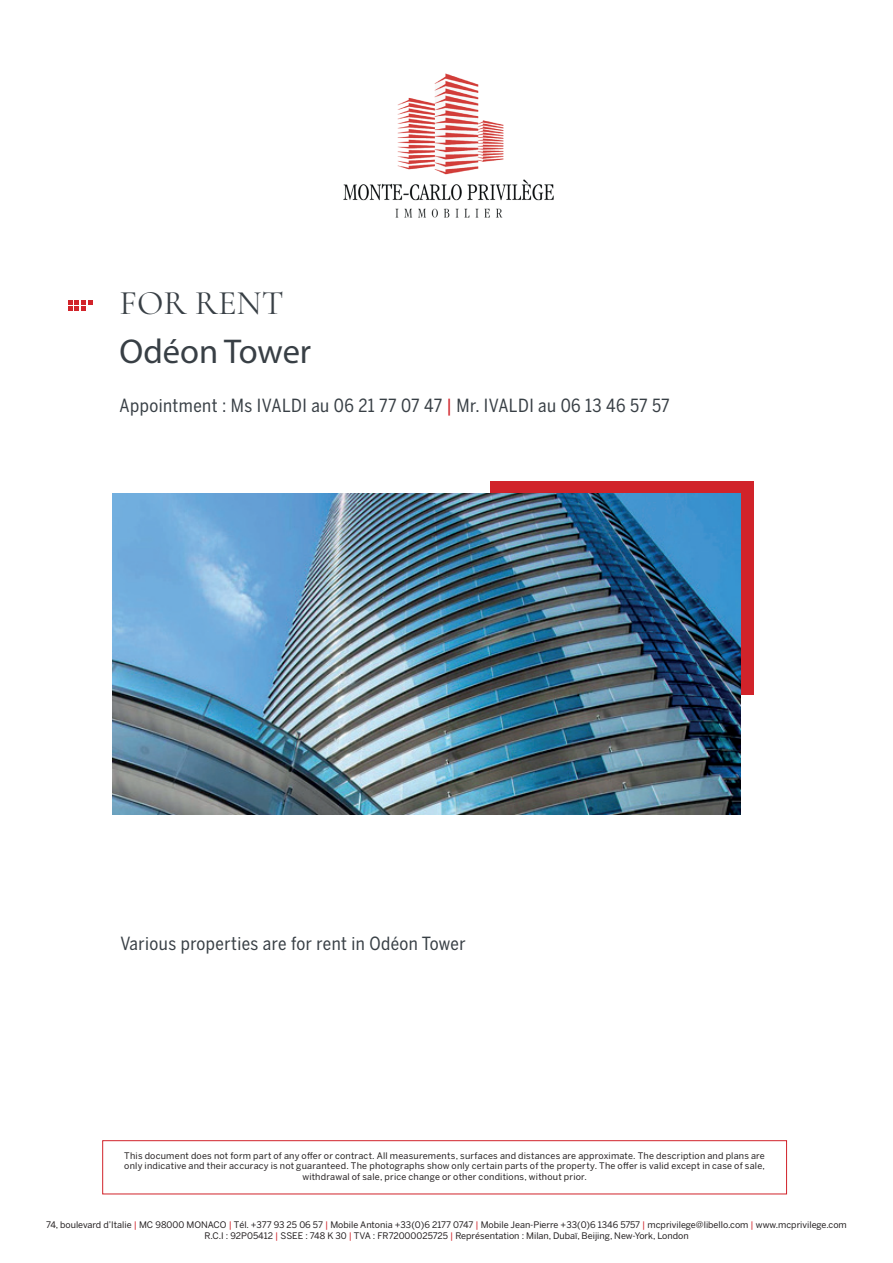
<style>
.page{position:relative;width:893px;height:1263px;background:#fff}
.page>*{position:absolute;margin:0;border:0;box-sizing:border-box;transform-origin:0 0}
.t1{font:34.5px "Myriad Pro";color:#383f45}
.t2{font:34.5px "Cormorant";color:#383f45}
.t3{font:18px "Benton Sans Cond";letter-spacing:.025em;color:#383f45}
.t4{font:9px/10.8px "Benton Sans";letter-spacing:.015em;color:#231f20;text-align:center}
.s1{color:#d1232a}
</style>
<div class="page">
<img style="left:343px;top:73px;width:211px;height:145px">
<svg style="left:68px;top:300px;width:25px;height:11px"></svg>
<div style="left:102px;top:1140px;width:685px;height:54px;border:1px solid #d1232a"></div>
<div style="left:490px;top:481px;width:263px;height:214px;background:#d1232a"></div>
<img style="left:112px;top:494px;width:628px;height:321px">
<h1 class="t2" style="left:120px;top:282px;width:166px">FOR RENT</h1>
<h1 class="t1" style="left:120px;top:330px;width:193px">Odéon Tower</h1>
<h2 class="t3" style="left:120px;top:395px;width:552px">Appointment : Ms IVALDI au 06 21 77 07 47 <span class="s1">|</span> Mr. IVALDI au 06 13 46 57 57</h2>
<h2 class="t3" style="left:120px;top:932px;width:347px">Various properties are for rent in Odéon Tower</h2>
<p class="t4" style="left:124px;top:1150px;width:642px">This document does not form part of any offer or contract. All measurements, surfaces and distances are approximate. The description and plans are only indicative and their accuracy is not guaranteed. The photographs show only certain parts of the property. The offer is valid except in case of sale, withdrawal of sale, price change or other conditions, without prior.</p>
<p class="t4" style="left:46px;top:1219px;width:802px">74, boulevard d’Italie <span class="s1">|</span> MC 98000 MONACO <span class="s1">|</span> Tél. +377 93 25 06 57 <span class="s1">|</span> Mobile Antonia +33(0)6 2177 0747 <span class="s1">|</span> Mobile Jean-Pierre +33(0)6 1346 5757 <span class="s1">|</span> mcprivilege@libello.com <span class="s1">|</span> www.mcprivilege.com<br>R.C.I : 92P05412 <span class="s1">|</span> SSEE : 748 K 30 <span class="s1">|</span> TVA : FR72000025725 <span class="s1">|</span> Représentation : Milan, Dubaï, Beijing, New-York, London</p>
</div>
